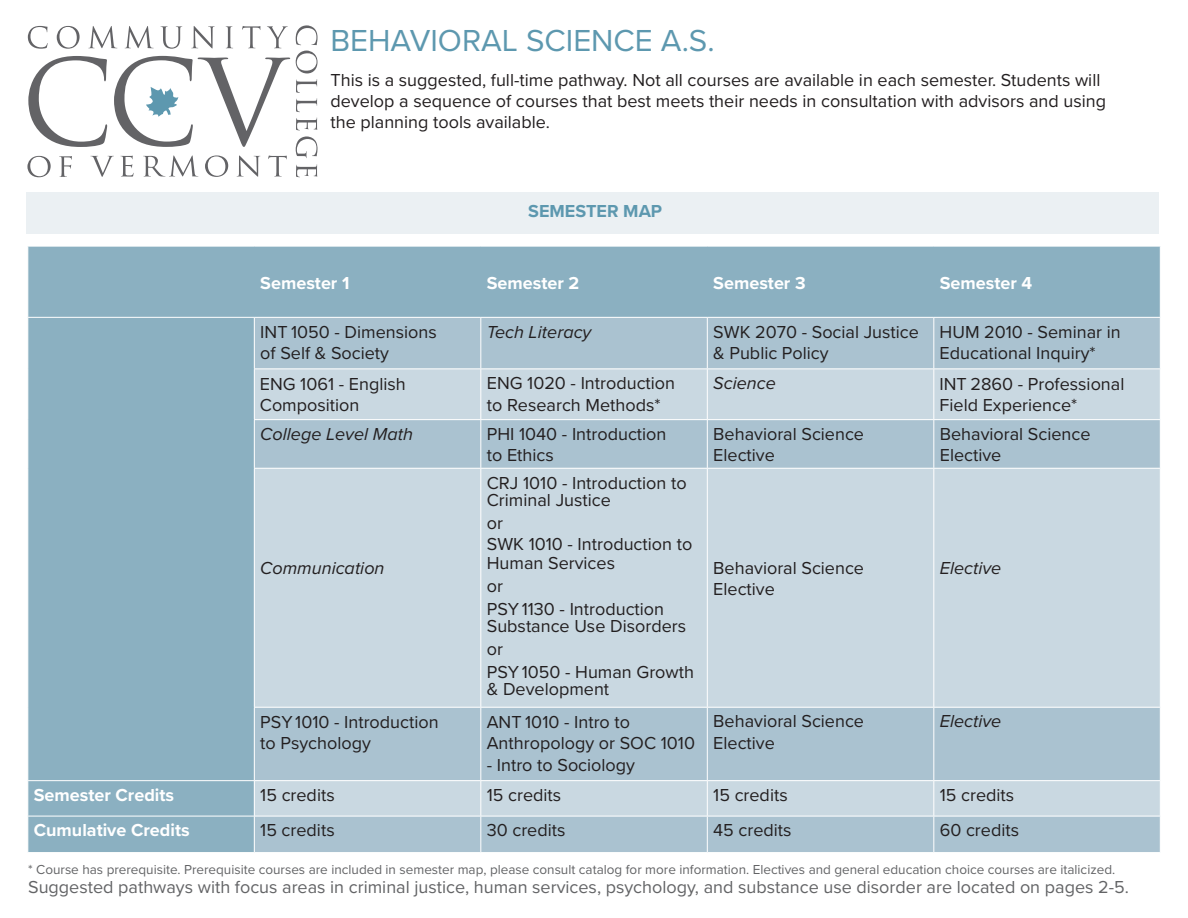
<style>
.page{position:relative;width:1188px;height:918px;background:#fff}
.page>*{position:absolute;margin:0;border:0;box-sizing:border-box;transform-origin:0 0}
.t1{font:31.5px "Proxima Nova";color:#5d98af}
.Table_content{font:18px/21.1px "Proxima Nova";color:#231f20}
.Info_text{font:18px/21px "Proxima Nova";color:#231f20}
.Footer_info{font:18px "Proxima Nova";color:#636466}
.Column_header_p1{font:700 18px "Proxima Nova";color:#fff}
.Table_content-2{font:italic 18px "Proxima Nova";color:#231f20}
.Semester_Map{font:700 18px "Proxima Nova";color:#5d98af}
.Prerequisite{font:13.5px "Proxima Nova";color:#636466}
</style>
<div class="page">
<svg style="left:28px;top:56px;width:79px;height:91px"></svg>
<svg style="left:28px;top:26px;width:20px;height:23px"></svg>
<svg style="left:57px;top:26px;width:23px;height:23px"></svg>
<svg style="left:88px;top:26px;width:29px;height:22px"></svg>
<svg style="left:125px;top:26px;width:29px;height:22px"></svg>
<svg style="left:161px;top:26px;width:21px;height:23px"></svg>
<svg style="left:191px;top:26px;width:24px;height:22px"></svg>
<svg style="left:226px;top:26px;width:7px;height:22px"></svg>
<svg style="left:242px;top:26px;width:18px;height:22px"></svg>
<svg style="left:267px;top:26px;width:21px;height:22px"></svg>
<svg style="left:27px;top:156px;width:24px;height:21px"></svg>
<svg style="left:59px;top:156px;width:13px;height:21px"></svg>
<svg style="left:90px;top:156px;width:24px;height:21px"></svg>
<svg style="left:120px;top:156px;width:14px;height:21px"></svg>
<svg style="left:143px;top:155px;width:55px;height:22px"></svg>
<svg style="left:205px;top:155px;width:23px;height:22px"></svg>
<svg style="left:237px;top:155px;width:23px;height:22px"></svg>
<svg style="left:268px;top:155px;width:19px;height:22px"></svg>
<svg style="left:296px;top:25px;width:22px;height:20px"></svg>
<svg style="left:296px;top:51px;width:22px;height:22px"></svg>
<svg style="left:296px;top:79px;width:21px;height:33px"></svg>
<svg style="left:296px;top:118px;width:21px;height:12px"></svg>
<svg style="left:296px;top:136px;width:22px;height:22px"></svg>
<svg style="left:296px;top:164px;width:21px;height:13px"></svg>
<svg style="left:114px;top:56px;width:176px;height:91px"></svg>
<div style="left:28px;top:247px;width:1132px;height:605px;background:#8bb0c1"></div>
<div style="left:255px;top:318px;width:905px;height:534px;background:#aac2d0"></div>
<svg style="left:255px;top:370px;width:905px;height:446px;background:#c0d2dc"></svg>
<hr style="left:254px;top:318px;width:1px;height:51px;background:#fff">
<hr style="left:480px;top:318px;width:1px;height:51px;background:#fff">
<hr style="left:707px;top:318px;width:1px;height:51px;background:#fff">
<hr style="left:933px;top:318px;width:1px;height:51px;background:#fff">
<hr style="left:254px;top:369px;width:227px;height:1px;background:#fff">
<hr style="left:254px;top:369px;width:1px;height:50px;background:#fff">
<hr style="left:481px;top:369px;width:226px;height:1px;background:#fff">
<hr style="left:480px;top:369px;width:1px;height:50px;background:#fff">
<hr style="left:707px;top:369px;width:227px;height:1px;background:#fff">
<hr style="left:707px;top:369px;width:1px;height:50px;background:#fff">
<hr style="left:934px;top:369px;width:227px;height:1px;background:#fff">
<hr style="left:933px;top:369px;width:1px;height:50px;background:#fff">
<hr style="left:254px;top:419px;width:227px;height:1px;background:#fff">
<hr style="left:254px;top:420px;width:1px;height:48px;background:#fff">
<hr style="left:481px;top:419px;width:226px;height:1px;background:#fff">
<hr style="left:480px;top:420px;width:1px;height:48px;background:#fff">
<hr style="left:707px;top:419px;width:227px;height:1px;background:#fff">
<hr style="left:707px;top:420px;width:1px;height:48px;background:#fff">
<hr style="left:934px;top:419px;width:227px;height:1px;background:#fff">
<hr style="left:933px;top:420px;width:1px;height:48px;background:#fff">
<hr style="left:254px;top:468px;width:227px;height:1px;background:#fff">
<hr style="left:254px;top:469px;width:1px;height:238px;background:#fff">
<hr style="left:481px;top:468px;width:226px;height:1px;background:#fff">
<hr style="left:480px;top:469px;width:1px;height:238px;background:#fff">
<hr style="left:707px;top:468px;width:227px;height:1px;background:#fff">
<hr style="left:707px;top:469px;width:1px;height:238px;background:#fff">
<hr style="left:934px;top:468px;width:227px;height:1px;background:#fff">
<hr style="left:933px;top:469px;width:1px;height:238px;background:#fff">
<hr style="left:254px;top:707px;width:227px;height:1px;background:#fff">
<hr style="left:254px;top:708px;width:1px;height:72px;background:#fff">
<hr style="left:481px;top:707px;width:226px;height:1px;background:#fff">
<hr style="left:480px;top:708px;width:1px;height:72px;background:#fff">
<hr style="left:707px;top:707px;width:227px;height:1px;background:#fff">
<hr style="left:707px;top:708px;width:1px;height:72px;background:#fff">
<hr style="left:934px;top:707px;width:227px;height:1px;background:#fff">
<hr style="left:933px;top:708px;width:1px;height:72px;background:#fff">
<hr style="left:27px;top:780px;width:227px;height:1px;background:#fff">
<hr style="left:254px;top:780px;width:227px;height:1px;background:#fff">
<hr style="left:254px;top:781px;width:1px;height:35px;background:#fff">
<hr style="left:481px;top:780px;width:226px;height:1px;background:#fff">
<hr style="left:480px;top:781px;width:1px;height:35px;background:#fff">
<hr style="left:707px;top:780px;width:227px;height:1px;background:#fff">
<hr style="left:707px;top:781px;width:1px;height:35px;background:#fff">
<hr style="left:934px;top:780px;width:227px;height:1px;background:#fff">
<hr style="left:933px;top:781px;width:1px;height:35px;background:#fff">
<hr style="left:27px;top:816px;width:227px;height:1px;background:#fff">
<hr style="left:254px;top:816px;width:227px;height:1px;background:#fff">
<hr style="left:254px;top:816px;width:1px;height:36px;background:#fff">
<hr style="left:481px;top:816px;width:226px;height:1px;background:#fff">
<hr style="left:480px;top:816px;width:1px;height:36px;background:#fff">
<hr style="left:707px;top:816px;width:227px;height:1px;background:#fff">
<hr style="left:707px;top:816px;width:1px;height:36px;background:#fff">
<hr style="left:934px;top:816px;width:227px;height:1px;background:#fff">
<hr style="left:933px;top:816px;width:1px;height:36px;background:#fff">
<hr style="left:27px;top:317px;width:227px;height:1px;background:#fff">
<hr style="left:254px;top:317px;width:227px;height:1px;background:#fff">
<hr style="left:481px;top:317px;width:226px;height:1px;background:#fff">
<hr style="left:707px;top:317px;width:227px;height:1px;background:#fff">
<hr style="left:934px;top:317px;width:227px;height:1px;background:#fff">
<div style="left:27px;top:193px;width:1132px;height:41px;background:#ebf0f3"></div>
<p class="t1" style="left:330px;top:17px;width:386px">BEHAVIORAL SCIENCE A.S.</p>
<p class="Info_text" style="left:330px;top:68px;width:777px">This is a suggested, full-time pathway. Not all courses are available in each semester. Students will develop a sequence of courses that best meets their needs in consultation with advisors and using</p>
<p class="Info_text" style="left:330px;top:110px;width:221px">the planning tools available.</p>
<p class="Semester_Map" style="left:528px;top:198px;width:135px">SEMESTER MAP</p>
<p class="Column_header_p1" style="left:260px;top:269px;width:91px">Semester 1</p>
<p class="Column_header_p1" style="left:487px;top:269px;width:94px">Semester 2</p>
<p class="Column_header_p1" style="left:713px;top:269px;width:94px">Semester 3</p>
<p class="Column_header_p1" style="left:940px;top:269px;width:94px">Semester 4</p>
<p class="Table_content" style="left:260px;top:321px;width:178px">INT 1050 - Dimensions of Self &amp; Society</p>
<p class="Table_content-2" style="left:487px;top:318px;width:106px">Tech Literacy</p>
<p class="Table_content" style="left:713px;top:321px;width:207px">SWK 2070 - Social Justice &amp; Public Policy</p>
<p class="Table_content" style="left:940px;top:320px;width:183px">HUM 2010 - Seminar in<br>Educational Inquiry*</p>
<p class="Table_content" style="left:260px;top:372px;width:147px">ENG 1061 - English<br>Composition</p>
<p class="Table_content" style="left:487px;top:372px;width:190px">ENG 1020 - Introduction to Research Methods*</p>
<p class="Table_content-2" style="left:713px;top:370px;width:64px">Science</p>
<p class="Table_content" style="left:940px;top:372px;width:186px">INT 2860 - Professional<br>Field Experience*</p>
<p class="Table_content-2" style="left:260px;top:420px;width:154px">College Level Math</p>
<p class="Table_content" style="left:487px;top:423px;width:181px">PHI 1040 - Introduction to Ethics</p>
<p class="Table_content" style="left:713px;top:422px;width:152px;line-height:21.6px">Behavioral Science<br>Elective</p>
<p class="Table_content" style="left:940px;top:422px;width:152px;line-height:21.6px">Behavioral Science<br>Elective</p>
<p class="Table_content-2" style="left:260px;top:554px;width:126px">Communication</p>
<p class="Table_content" style="left:487px;top:473px;width:201px;line-height:17.5px">CRJ 1010 - Introduction to<br>Criminal Justice</p>
<p class="Table_content" style="left:487px;top:512px;width:207px;line-height:20.2px">or<br>SWK 1010 - Introduction to<br>Human Services</p>
<p class="Table_content" style="left:487px;top:574px;width:179px;line-height:23px">or<br>PSY1130 - Introduction</p>
<p class="Table_content" style="left:487px;top:614px;width:209px;line-height:22.6px">Substance Use Disorders or<br>PSY1050 - Human Growth</p>
<p class="Table_content" style="left:487px;top:678px;width:124px">&amp; Development</p>
<p class="Table_content" style="left:260px;top:710px;width:180px">PSY1010 - Introduction to Psychology</p>
<p class="Table_content" style="left:487px;top:710px;width:210px;line-height:21.6px">ANT 1010 - Intro to<br>Anthropology or SOC 1010</p>
<p class="Table_content" style="left:487px;top:754px;width:150px">- Intro to Sociology</p>
<p class="Table_content" style="left:713px;top:556px;width:152px;line-height:21.6px">Behavioral Science<br>Elective</p>
<p class="Table_content-2" style="left:940px;top:554px;width:63px">Elective</p>
<p class="Table_content" style="left:713px;top:710px;width:152px;line-height:21.6px">Behavioral Science<br>Elective</p>
<p class="Table_content-2" style="left:940px;top:708px;width:63px">Elective</p>
<p class="Column_header_p1" style="left:34px;top:781px;width:142px">Semester Credits</p>
<p class="Table_content" style="left:260px;top:784px;width:76px">15 credits</p>
<p class="Table_content" style="left:487px;top:784px;width:76px">15 credits</p>
<p class="Table_content" style="left:713px;top:784px;width:76px">15 credits</p>
<p class="Table_content" style="left:940px;top:784px;width:76px">15 credits</p>
<p class="Column_header_p1" style="left:34px;top:817px;width:157px">Cumulative Credits</p>
<p class="Table_content" style="left:260px;top:819px;width:76px">15 credits</p>
<p class="Table_content" style="left:487px;top:819px;width:80px">30 credits</p>
<p class="Table_content" style="left:713px;top:819px;width:80px">45 credits</p>
<p class="Table_content" style="left:940px;top:819px;width:81px">60 credits</p>
<p class="Prerequisite" style="left:28px;top:859px;width:1089px">* Course has prerequisite. Prerequisite courses are included in semester map, please consult catalog for more information. Electives and general education choice courses are italicized.</p>
<p class="Footer_info" style="left:28px;top:874px;width:1102px">Suggested pathways with focus areas in criminal justice, human services, psychology, and substance use disorder are located on pages 2-5.</p>
</div>
